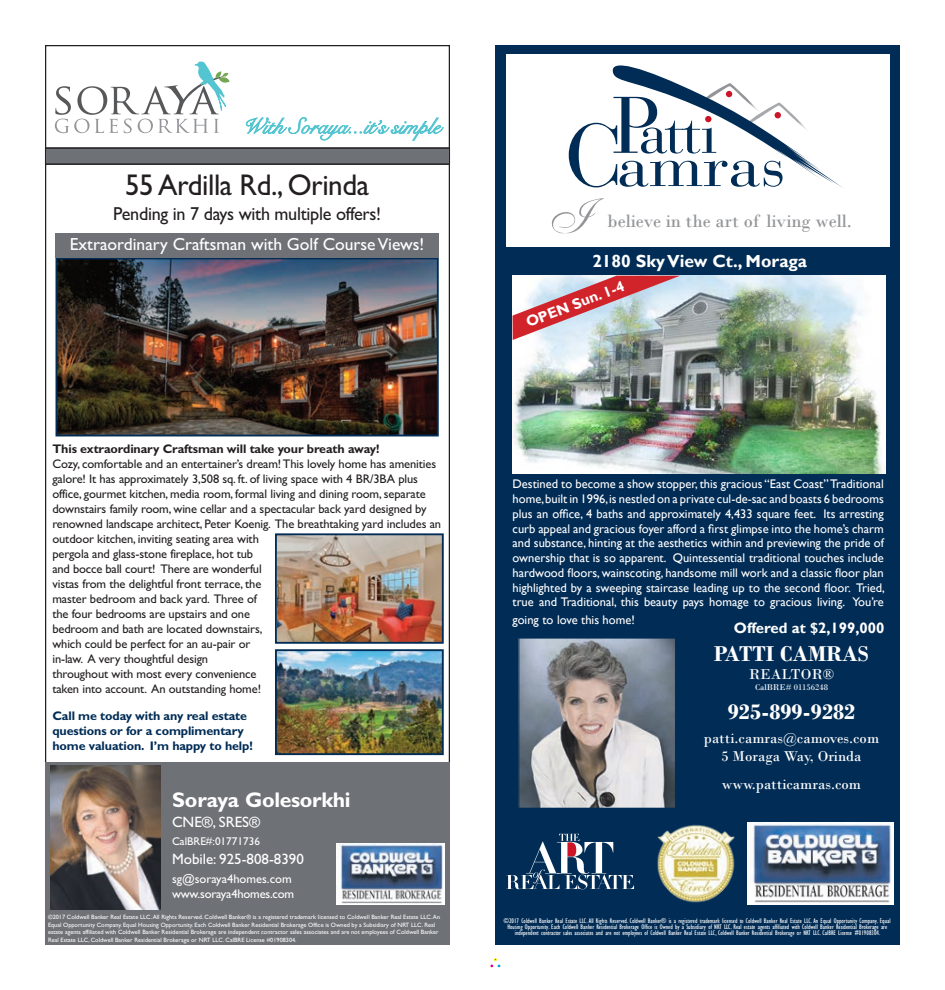
<style>
.page{position:relative;width:945px;height:990px;background:#fff}
.page>*{position:absolute;margin:0;border:0;box-sizing:border-box;transform-origin:0 0}
.t1{font:30px "Gill Sans";letter-spacing:-.015em;color:#231f20}
.t2{font:700 22.5px "Bodoni";color:#fff}
.t3{font:700 21.25px "Gill Sans";letter-spacing:-.015em;color:#fff}
.t4{font:18.75px "Gill Sans";letter-spacing:-.015em;color:#231f20}
.t5{font:18.75px "Bodoni";color:#939598}
.t6{font:17.5px "Gill Sans";color:#fff}
.t7{font:700 17.5px "Gill Sans";color:#fff}
.t8{font:15px/18px "Bodoni";color:#fff;text-align:center}
.t9{font:700 15px "Gill Sans";color:#fff}
.t10{font:15px "Gill Sans";color:#fff}
.t11{font:12.5px/15px "Gill Sans";letter-spacing:-.01em;color:#231f20}
.t12{font:12.5px/14.8px "Gill Sans";color:#fff}
.t13{font:700 12.5px/15px "Gill Sans";letter-spacing:-.01em;color:#002c55}
.t14{font:700 12.5px "Gill Sans";letter-spacing:-.01em;color:#231f20}
.t15{font:11.25px "Gill Sans";color:#fff}
.t16{font:8.75px "Bodoni";color:#fff}
.t17{font:condensed 6.88px/6.2px "Gill Sans";color:#fff;text-align:center}
.t18{font:6.25px/7.5px "Gill Sans";color:#fff}
</style>
<div class="page">
<div style="left:490px;top:958px;width:11px;height:10px;border:1px solid #fff"></div>
<div style="left:45px;top:148px;width:405px;height:16px;background:#6e7277"></div>
<div style="left:45px;top:148px;width:405px;height:16px;border:1px solid #231f20"></div>
<div style="left:45px;top:762px;width:405px;height:183px;background:#6e7277"></div>
<img style="left:337px;top:844px;width:107px;height:60px">
<img style="left:51px;top:766px;width:110px;height:144px">
<img style="left:59px;top:261px;width:377px;height:172px">
<div style="left:56px;top:258px;width:383px;height:178px;border:2px solid #002c55"></div>
<div style="left:55px;top:233px;width:384px;height:25px;background:#6e7277"></div>
<img style="left:278px;top:536px;width:163px;height:105px">
<div style="left:275px;top:533px;width:169px;height:111px;border:2px solid #002c55"></div>
<img style="left:278px;top:652px;width:163px;height:100px">
<div style="left:275px;top:649px;width:169px;height:106px;border:2px solid #002c55"></div>
<svg style="left:246px;top:117px;width:197px;height:23px"></svg>
<svg style="left:55px;top:62px;width:175px;height:71px"></svg>
<div style="left:495px;top:45px;width:405px;height:900px;background:#002c55"></div>
<div style="left:506px;top:54px;width:384px;height:193px;background:#fff"></div>
<svg style="left:569px;top:65px;width:274px;height:123px"></svg>
<img style="left:747px;top:823px;width:146px;height:82px">
<img style="left:657px;top:824px;width:78px;height:79px">
<svg style="left:506px;top:834px;width:128px;height:55px"></svg>
<svg style="left:552px;top:198px;width:52px;height:35px"></svg>
<img style="left:520px;top:640px;width:154px;height:167px">
<div style="left:518px;top:638px;width:158px;height:171px;border:1px solid #002c55"></div>
<img style="left:513px;top:276px;width:373px;height:197px">
<svg style="left:513px;top:276px;width:167px;height:64px;background:#cda2a8"></svg>
<h1 class="t1" style="left:125px;top:167px;width:246px">55 Ardilla Rd., Orinda</h1>
<h3 class="t4" style="left:113px;top:203px;width:269px">Pending in 7 days with multiple offers!</h3>
<h3 class="t6" style="left:70px;top:234px;width:356px">Extraordinary Craftsman with Golf Course Views!</h3>
<p class="t14" style="left:52px;top:442px;width:329px">This extraordinary Craftsman will take your breath away!</p>
<p class="t11" style="left:52px;top:457px;width:390px">Cozy, comfortable and an entertainer’s dream! This lovely home has amenities galore! It has approximately 3,508 sq. ft. of living space with 4 BR/3BA plus office, gourmet kitchen, media room, formal living and dining room, separate downstairs family room, wine cellar and a spectacular back yard designed by renowned landscape architect, Peter Koenig. The breathtaking yard includes an outdoor kitchen, inviting seating area with<br>pergola and glass-stone fireplace, hot tub<br>and bocce ball court! There are wonderful<br>vistas from the delightful front terrace, the<br>master bedroom and back yard. Three of<br>the four bedrooms are upstairs and one<br>bedroom and bath are located downstairs,<br>which could be perfect for an au-pair or<br>in-law. A very thoughtful design<br>throughout with most every convenience<br>taken into account. An outstanding home!</p>
<p class="t13" style="left:52px;top:708px;width:202px">Call me today with any real estate questions or for a complimentary home valuation. I’m happy to help!</p>
<h3 class="t3" style="left:172px;top:787px;width:180px">Soraya Golesorkhi</h3>
<p class="t10" style="left:172px;top:813px;width:90px">CNE®, SRES®</p>
<p class="t15" style="left:172px;top:835px;width:90px">CalBRE#:01771736</p>
<p class="t10" style="left:172px;top:850px;width:133px">Mobile: 925-808-8390</p>
<p class="t12" style="left:172px;top:871px;width:124px">sg@soraya4homes.com www.soraya4homes.com</p>
<p class="t18" style="left:48px;top:913px;width:394px">©2017 Coldwell Banker Real Estate LLC. All Rights Reserved. Coldwell Banker® is a registered trademark licensed to Coldwell Banker Real Estate LLC. An Equal Opportunity Company. Equal Housing Opportunity. Each Coldwell Banker Residential Brokerage Office is Owned by a Subsidiary of NRT LLC. Real estate agents affiliated with Coldwell Banker Residential Brokerage are independent contractor sales associates and are not employees of Coldwell Banker Real Estate LLC, Coldwell Banker Residential Brokerage or NRT LLC. CalBRE License #01908304.</p>
<h3 class="t5" style="left:608px;top:209px;width:246px">believe in the art of living well.</h3>
<h3 class="t7" style="left:592px;top:250px;width:216px">2180 Sky View Ct., Moraga</h3>
<p class="t9" style="left:523px;top:314px;width:106px;rotate:-21deg">OPEN Sun. 1-4</p>
<p class="t12" style="left:513px;top:477px;width:374px;text-align:justify">Destined to become a show stopper, this gracious “East Coast” Traditional home, built in 1996, is nestled on a private cul-de-sac and boasts 6 bedrooms plus an office, 4 baths and approximately 4,433 square feet. Its arresting curb appeal and gracious foyer afford a first glimpse into the home’s charm and substance, hinting at the aesthetics within and previewing the pride of ownership that is so apparent. Quintessential traditional touches include hardwood floors, wainscoting, handsome mill work and a classic floor plan highlighted by a sweeping staircase leading up to the second floor. Tried, true and Traditional, this beauty pays homage to gracious living. You’re</p>
<p class="t12" style="left:513px;top:613px;width:124px">going to love this home!</p>
<p class="t9" style="left:734px;top:619px;width:152px">Offered at $2,199,000</p>
<h2 class="t2" style="left:714px;top:641px;width:156px">PATTI CAMRAS</h2>
<p class="t8" style="left:749px;top:665px;width:87px">REALTOR®</p>
<p class="t16" style="left:755px;top:682px;width:75px">CalBRE# 01156248</p>
<h2 class="t2" style="left:728px;top:699px;width:129px">925-899-9282</h2>
<p class="t8" style="left:704px;top:730px;width:177px">patti.camras@camoves.com<br>5 Moraga Way, Orinda</p>
<p class="t8" style="left:722px;top:776px;width:141px">www.patticamras.com</p>
<p class="t17" style="left:504px;top:917px;width:388px">©2017 Coldwell Banker Real Estate LLC. All Rights Reserved. Coldwell Banker® is a registered trademark licensed to Coldwell Banker Real Estate LLC. An Equal Opportunity Company. Equal<br>Housing Opportunity. Each Coldwell Banker Residential Brokerage Office is Owned by a Subsidiary of NRT LLC. Real estate agents affiliated with Coldwell Banker Residential Brokerage are independent contractor sales associates and are not employees of Coldwell Banker Real Estate LLC, Coldwell Banker Residential Brokerage or NRT LLC. CalBRE License #01908304.</p>
</div>
